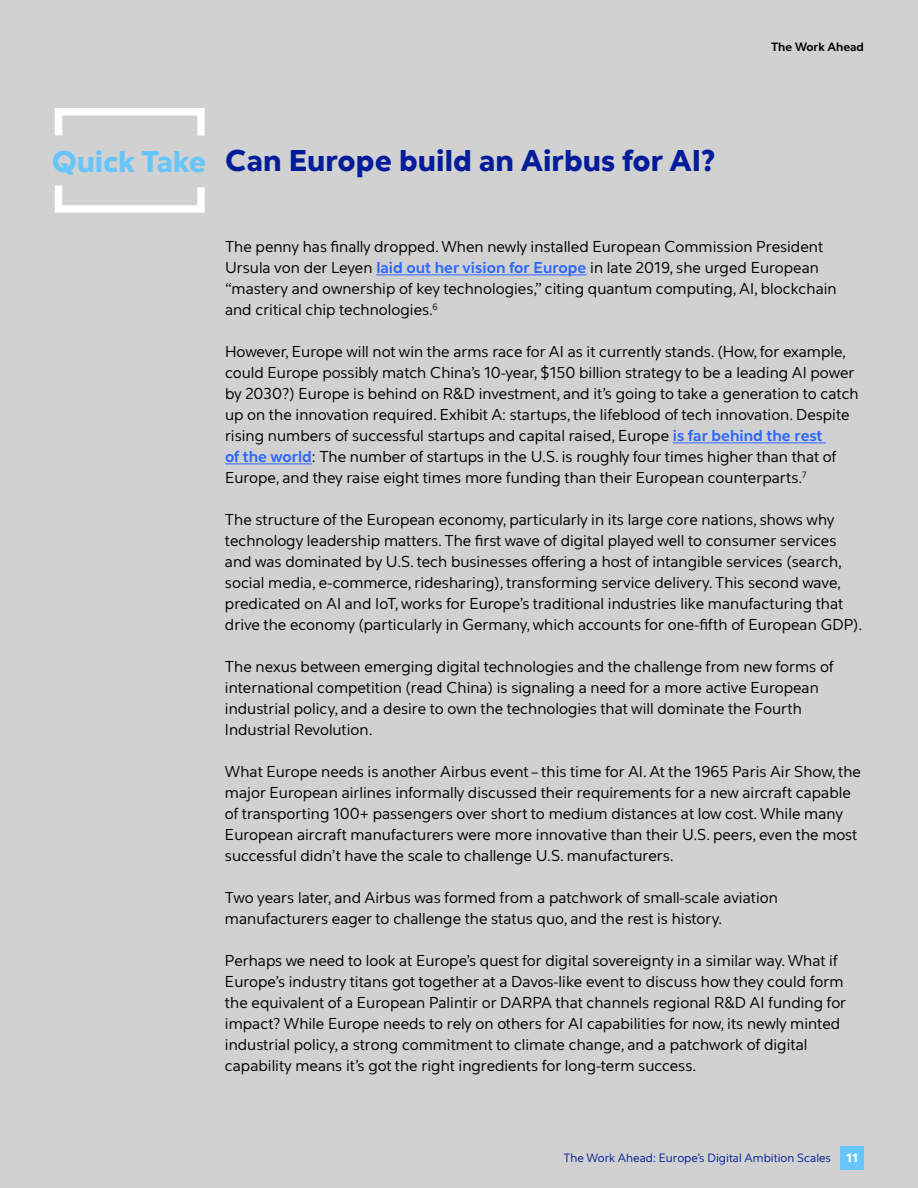
<style>
.page{position:relative;width:918px;height:1188px;background:#d1d1d1}
.page>*{position:absolute;margin:0;border:0;box-sizing:border-box;transform-origin:0 0}
.t1{font:800 30px "Cognizant Sans";color:#031c99}
.t2{font:15.75px/21px "Cognizant Sans";color:#000}
.t3{font:12px "Cognizant Sans";color:#031c99}
.t4{font:700 12px "Cognizant Sans";color:#000}
.t5{font:800 12px "Cognizant Sans";color:#fff}
.s1{color:#67c5f9}
.s2{font-weight:700;color:#2d67ff}
</style>
<div class="page">
<svg style="left:54px;top:185px;width:151px;height:28px"></svg>
<div style="left:55px;top:108px;width:150px;height:31px;border:8px solid #fff"></div>
<hr style="left:376px;top:275px;width:210px;height:1px;background:#2d67ff">
<hr style="left:673px;top:443px;width:153px;height:1px;background:#2d67ff">
<hr style="left:225px;top:464px;width:87px;height:1px;background:#2d67ff">
<div style="left:840px;top:1146px;width:24px;height:24px;background:#67c5f9"></div>
<h1 class="t1" style="left:52px;top:141px;width:665px"><span class="s1">Quick Take</span> Can Europe build an Airbus for AI?</h1>
<p class="t4" style="left:771px;top:39px;width:94px">The Work Ahead</p>
<p class="t2" style="left:225px;top:237px;width:613px">The penny has finally dropped. When newly installed European Commission President Ursula von der Leyen <span class="s2">laid out her vision for Europe</span> in late 2019, she urged European “mastery and ownership of key technologies,” citing quantum computing, AI, blockchain and critical chip technologies.<sup>6</sup></p>
<p class="t2" style="left:225px;top:342px;width:635px">However, Europe will not win the arms race for AI as it currently stands. (How, for example, could Europe possibly match China’s 10-year, $150 billion strategy to be a leading AI power by 2030?) Europe is behind on R&amp;D investment, and it’s going to take a generation to catch up on the innovation required. Exhibit A: startups, the lifeblood of tech innovation. Despite rising numbers of successful startups and capital raised, Europe <span class="s2">is far behind the rest<br>of the world</span>: The number of startups in the U.S. is roughly four times higher than that of Europe, and they raise eight times more funding than their European counterparts.<sup>7</sup></p>
<p class="t2" style="left:225px;top:510px;width:639px">The structure of the European economy, particularly in its large core nations, shows why technology leadership matters. The first wave of digital played well to consumer services and was dominated by U.S. tech businesses offering a host of intangible services (search, social media, e-commerce, ridesharing), transforming service delivery. This second wave, predicated on AI and IoT, works for Europe’s traditional industries like manufacturing that drive the economy (particularly in Germany, which accounts for one-fifth of European GDP).</p>
<p class="t2" style="left:225px;top:657px;width:610px">The nexus between emerging digital technologies and the challenge from new forms of international competition (read China) is signaling a need for a more active European industrial policy, and a desire to own the technologies that will dominate the Fourth Industrial Revolution.</p>
<p class="t2" style="left:225px;top:762px;width:637px">What Europe needs is another Airbus event – this time for AI. At the 1965 Paris Air Show, the major European airlines informally discussed their requirements for a new aircraft capable of transporting 100+ passengers over short to medium distances at low cost. While many European aircraft manufacturers were more innovative than their U.S. peers, even the most successful didn’t have the scale to challenge U.S. manufacturers.</p>
<p class="t2" style="left:225px;top:888px;width:554px">Two years later, and Airbus was formed from a patchwork of small-scale aviation manufacturers eager to challenge the status quo, and the rest is history.</p>
<p class="t2" style="left:225px;top:951px;width:623px">Perhaps we need to look at Europe’s quest for digital sovereignty in a similar way. What if Europe’s industry titans got together at a Davos-like event to discuss how they could form the equivalent of a European Palintir or DARPA that channels regional R&amp;D AI funding for impact? While Europe needs to rely on others for AI capabilities for now, its newly minted industrial policy, a strong commitment to climate change, and a patchwork of digital capability means it’s got the right ingredients for long-term success.</p>
<p class="t3" style="left:563px;top:1151px;width:269px">The Work Ahead: Europe’s Digital Ambition Scales</p>
<p class="t5" style="left:846px;top:1149px;width:13px">11</p>
</div>
